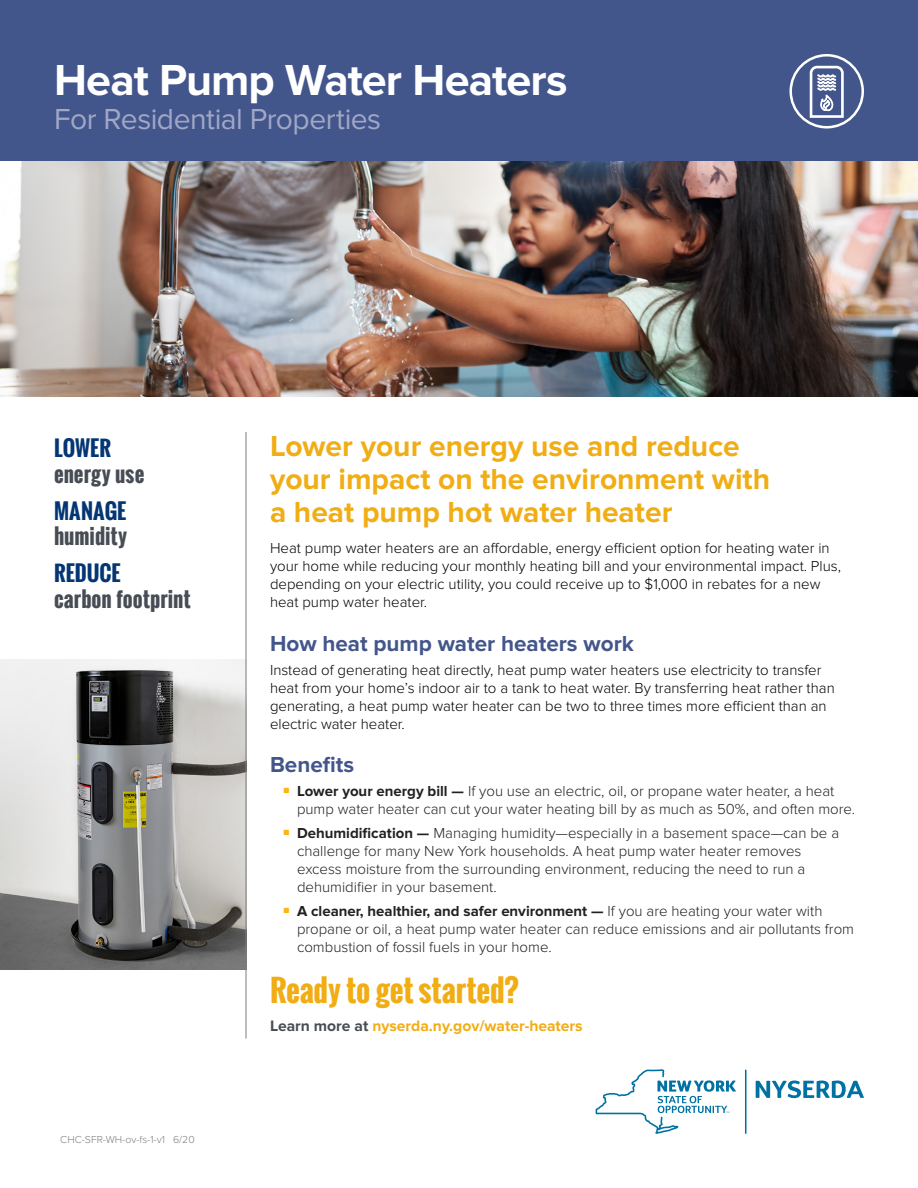
<style>
.page{position:relative;width:918px;height:1188px;background:#fff}
.page>*{position:absolute;margin:0;border:0;box-sizing:border-box;transform-origin:0 0}
.t1{font:700 45px "Proxima Nova";letter-spacing:-.02em;color:#fff}
.Headline{font:700 30px/33px "Proxima Nova";color:#f1ad14}
.t2{font:30px "Proxima Nova";letter-spacing:-.015em;color:#a1a7c6}
.Ready_to_get_started{font:700 30px "Oswald";color:#f1ad14}
.Sub_1_-_Match_Header{font:700 22.5px "Proxima Nova";color:#43568b}
.Left_Nav_2{font:700 21px "Oswald";letter-spacing:.005em;color:#474c55}
.Left_Nav_1{font:700 21px "Oswald";letter-spacing:.005em;color:#043673}
.CTA{font:700 15.6px "Proxima Nova";color:#f1ad14}
.t3{font:300 15px/18px "Proxima Nova";color:#222121}
.Body{font:300 15px/18px "Proxima Nova";color:#000}
.pub_code{font:300 10.5px "Proxima Nova";color:#797d82}
.s1{font-weight:700}
.s2{color:#474c55}
</style>
<div class="page">
<img style="left:0;top:160px;width:918px;height:236px">
<img style="left:0;top:660px;width:246px;height:309px">
<div style="left:0;top:0;width:918px;height:160px;background:#43568b"></div>
<hr style="left:246px;top:432px;width:1px;height:607px;background:#797d82">
<svg style="left:756px;top:1081px;width:108px;height:17px"></svg>
<hr style="left:745px;top:1070px;width:1px;height:64px;background:#0071a3">
<svg style="left:596px;top:1069px;width:140px;height:65px"></svg>
<svg style="left:789px;top:54px;width:75px;height:75px"></svg>
<p class="t1" style="left:54px;top:54px;width:515px">Heat Pump Water Heaters</p>
<p class="t2" style="left:54px;top:102px;width:329px">For Residential Properties</p>
<p class="Left_Nav_1" style="left:54px;top:432px;width:59px">LOWER</p>
<p class="Left_Nav_2" style="left:54px;top:458px;width:92px">energy use</p>
<p class="Left_Nav_1" style="left:54px;top:495px;width:74px">MANAGE</p>
<p class="Left_Nav_2" style="left:54px;top:520px;width:75px">humidity</p>
<p class="Left_Nav_1" style="left:54px;top:558px;width:68px">REDUCE</p>
<p class="Left_Nav_2" style="left:54px;top:583px;width:138px">carbon footprint</p>
<p class="pub_code" style="left:60px;top:1133px;width:136px">CHC-SFR-WH-ov-fs-1-v1 6/20</p>
<p class="Headline" style="left:270px;top:430px;width:502px">Lower your energy use and reduce your impact on the environment with a heat pump hot water heater</p>
<p class="Body" style="left:270px;top:539px;width:573px">Heat pump water heaters are an affordable, energy efficient option for heating water in your home while reducing your monthly heating bill and your environmental impact. Plus, depending on your electric utility, you could receive up to $1,000 in rebates for a new heat pump water heater.</p>
<p class="Sub_1_-_Match_Header" style="left:270px;top:630px;width:365px">How heat pump water heaters work</p>
<p class="Body" style="left:270px;top:661px;width:566px">Instead of generating heat directly, heat pump water heaters use electricity to transfer heat from your home’s indoor air to a tank to heat water. By transferring heat rather than generating, a heat pump water heater can be two to three times more efficient than an electric water heater.</p>
<p class="Sub_1_-_Match_Header" style="left:270px;top:752px;width:86px">Benefits</p>
<p class="t3" style="left:297px;top:782px;width:560px;text-indent:-14px"><sup>■</sup> <span class="s1">Lower your energy bill —</span> If you use an electric, oil, or propane water heater, a heat pump water heater can cut your water heating bill by as much as 50%, and often more.</p>
<p class="t3" style="left:297px;top:824px;width:544px;text-indent:-14px"><sup>■</sup> <span class="s1">Dehumidification —</span> Managing humidity—especially in a basement space—can be a challenge for many New York households. A heat pump water heater removes excess moisture from the surrounding environment, reducing the need to run a dehumidifier in your basement.</p>
<p class="t3" style="left:297px;top:902px;width:559px;text-indent:-14px"><sup>■</sup> <span class="s1">A cleaner, healthier, and safer environment —</span> If you are heating your water with propane or oil, a heat pump water heater can reduce emissions and air pollutants from combustion of fossil fuels in your home.</p>
<p class="Ready_to_get_started" style="left:270px;top:968px;width:250px">Ready to get started?</p>
<p class="CTA" style="left:270px;top:1017px;width:314px"><span class="s2">Learn more at</span> nyserda.ny.gov/water-heaters</p>
</div>
